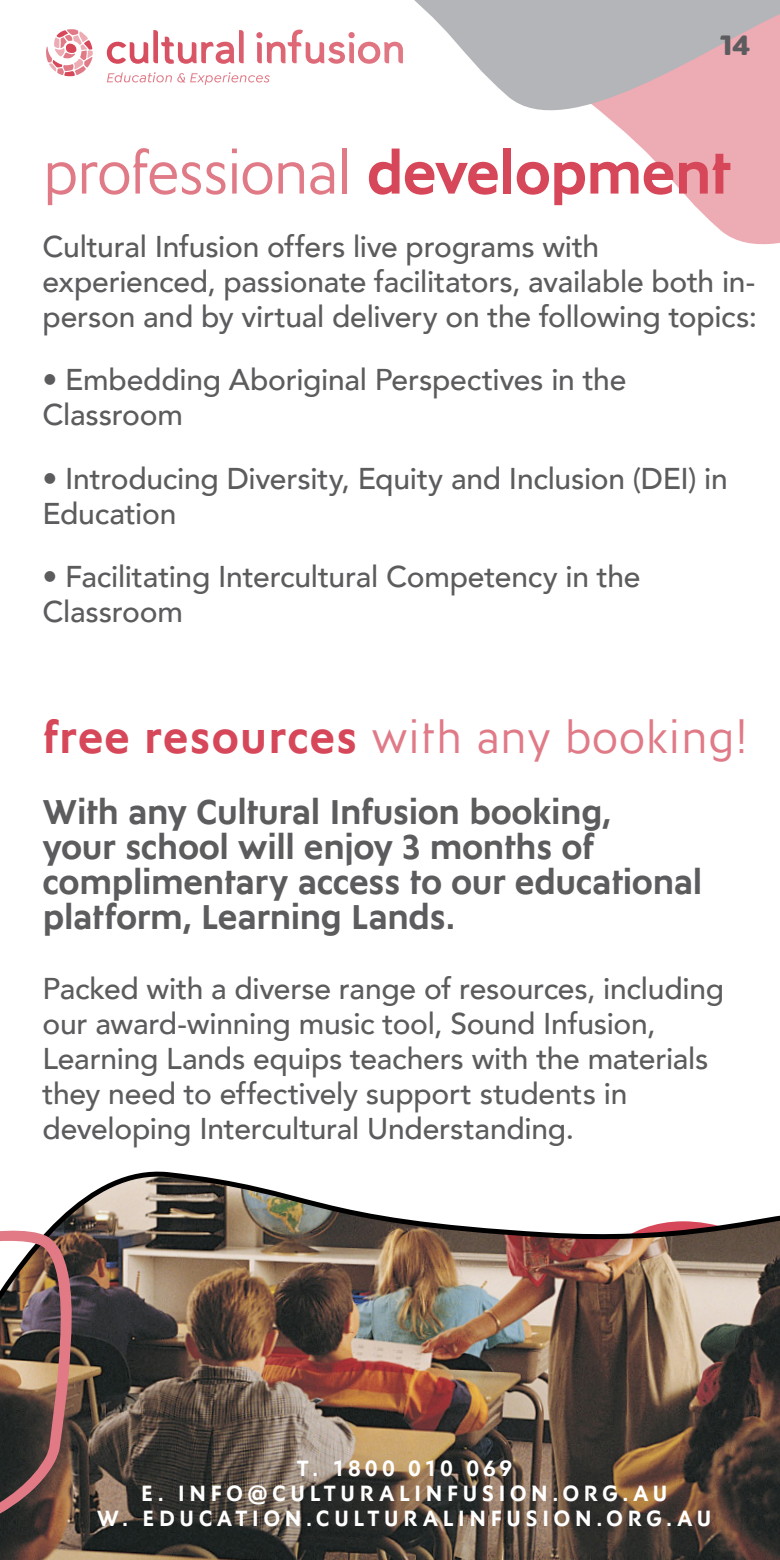
<style>
.page{position:relative;width:780px;height:1560px;background:#fff}
.page>*{position:absolute;margin:0;border:0;box-sizing:border-box;transform-origin:0 0}
.t1{font:60px "Ysans Std";letter-spacing:-.03em;color:#e07a87}
.t2{font:45px "Ysans Std";letter-spacing:.02em;color:#e07a87}
.t3{font:700 35px/35px "Ysans Std";letter-spacing:-.025em;color:#5c5c5f}
.t4{font:500 30px/35px "Avenir";letter-spacing:-.01em;color:#5c5c5f}
.t5{font:700 30px "Goldplay Alt";color:#5c5c5f}
.body_text{font:700 22.5px "Ysans Std";letter-spacing:.185em;color:#fff}
.s1{font-weight:700;color:#d64759}
</style>
<div class="page">
<svg style="left:640px;top:146px;width:140px;height:99px;fill:#edabb3"></svg>
<img style="left:61px;top:1171px;width:719px;height:388px">
<img style="left:0;top:1217px;width:80px;height:342px">
<svg style="left:297px;top:0;width:483px;height:146px"></svg>
<svg style="left:107px;top:72px;width:163px;height:13px"></svg>
<svg style="left:46px;top:29px;width:47px;height:47px"></svg>
<svg style="left:256px;top:30px;width:147px;height:34px"></svg>
<svg style="left:107px;top:30px;width:137px;height:34px"></svg>
<p class="t5" style="left:720px;top:25px;width:32px">14</p>
<p class="t1" style="left:43px;top:141px;width:690px">professional <span class="s1">development</span></p>
<p class="t4" style="left:43px;top:227px;width:716px">Cultural Infusion offers live programs with experienced, passionate facilitators, available both in&shy;person and by virtual delivery on the following topics:</p>
<p class="t4" style="left:43px;top:361px;width:585px">• Embedding Aboriginal Perspectives in the<br>Classroom</p>
<p class="t4" style="left:43px;top:459px;width:686px">• Introducing Diversity, Equity and Inclusion (DEI) in<br>Education</p>
<p class="t4" style="left:43px;top:557px;width:599px">• Facilitating Intercultural Competency in the<br>Classroom</p>
<p class="t2" style="left:43px;top:714px;width:706px"><span class="s1">free resources</span> with any booking!</p>
<p class="t3" style="left:43px;top:794px;width:661px">With any Cultural Infusion booking,<br>your school will enjoy 3 months of complimentary access to our educational platform, Learning Lands.</p>
<p class="t4" style="left:43px;top:969px;width:683px">Packed with a diverse range of resources, including our award-winning music tool, Sound Infusion, Learning Lands equips teachers with the materials they need to effectively support students in developing Intercultural Understanding.</p>
<p class="body_text" style="left:296px;top:1455px;width:217px">T. 1800 010 069</p>
<p class="body_text" style="left:141px;top:1480px;width:528px">E. INFO@CULTURALINFUSION.ORG.AU</p>
<p class="body_text" style="left:97px;top:1505px;width:616px">W. EDUCATION.CULTURALINFUSION.ORG.AU</p>
</div>
